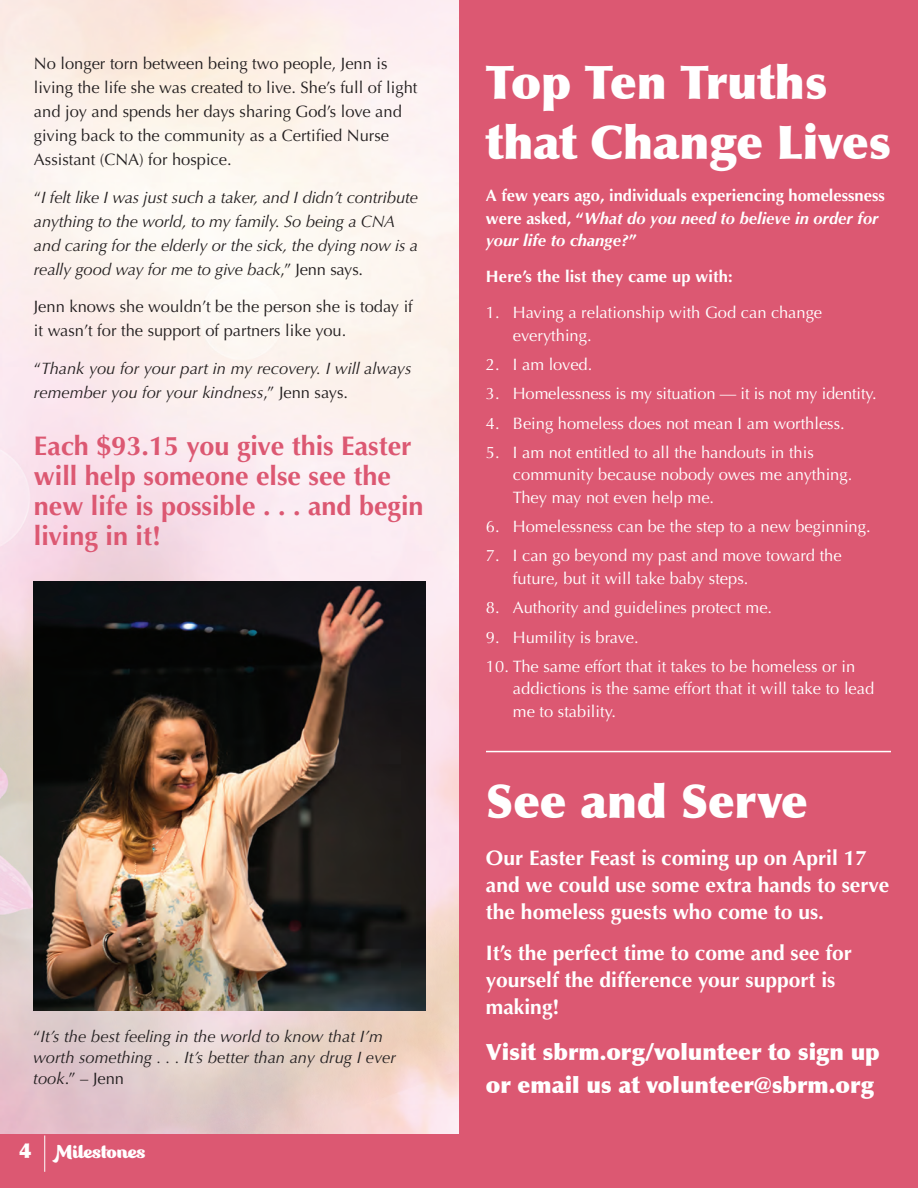
<style>
.page{position:relative;width:918px;height:1188px;background:#fff}
.page>*{position:absolute;margin:0;border:0;box-sizing:border-box;transform-origin:0 0}
.t1{font:900 46.5px/60px "Optima";letter-spacing:-.01em;color:#fff}
.t2{font:700 27px/30px "Optima";color:#dc5872}
.t3{font:900 22.5px/33px "Optima";color:#fff}
.t4{font:700 21px/27px "Optima";color:#fff}
.t5{font:18px "Maille";color:#fff}
.t6{font:16.5px/22.5px "Optima";color:#fff}
.t7{font:italic 16.5px/24px "Optima";letter-spacing:-.01em;color:#231f20}
.t8{font:16.5px/24px "Optima";color:#231f20}
.t9{font:700 16.5px/22.5px "Optima";color:#fff}
.s1{font-style:normal}
.s2{font-family:"Optima";font-weight:900;font-size:21px}
.s3{font-style:italic}
</style>
<div class="page">
<img style="left:0;top:0;width:459px;height:1134px">
<div style="left:0;top:1134px;width:918px;height:54px;background:#dc5872"></div>
<hr style="left:44px;top:1136px;width:1px;height:36px;background:#fff">
<img style="left:34px;top:582px;width:392px;height:428px">
<div style="left:459px;top:0;width:459px;height:1134px;background:#dc5872"></div>
<hr style="left:486px;top:751px;width:405px;height:1px;background:#fff">
<p class="t8" style="left:34px;top:52px;width:385px">No longer torn between being two people, Jenn is living the life she was created to live. She’s full of light and joy and spends her days sharing God’s love and giving back to the community as a Certified Nurse Assistant (CNA) for hospice.</p>
<p class="t7" style="left:34px;top:185px;width:386px"><span class="s1">“</span>I felt like I was just such a taker, and I didn’t contribute anything to the world, to my family. So being a CNA and caring for the elderly or the sick, the dying now is a really good way for me to give back<span class="s1">,” Jenn says.</span></p>
<p class="t8" style="left:34px;top:295px;width:380px">Jenn knows she wouldn’t be the person she is today if it wasn’t for the support of partners like you.</p>
<p class="t7" style="left:34px;top:356px;width:379px"><span class="s1">“</span>Thank you for your part in my recovery. I will always remember you for your kindness<span class="s1">,” Jenn says.</span></p>
<h2 class="t2" style="left:34px;top:431px;width:391px">Each $93.15 you give this Easter will help someone else see the new life is possible . . . and begin living in it!</h2>
<p class="t7" style="left:33px;top:1026px;width:364px;line-height:21px"><span class="s1">“</span>It’s the best feeling in the world to know that I’m worth something . . . It’s better than any drug I ever took<span class="s1">.” – Jenn</span></p>
<p class="t5" style="left:19px;top:1141px;width:128px"><span class="s2">4</span> Milestones</p>
<h1 class="t1" style="left:486px;top:52px;width:407px">Top Ten Truths that Change Lives</h1>
<p class="t9" style="left:486px;top:185px;width:400px">A few years ago, individuals experiencing homelessness were asked, “<span class="s3">What do you need to believe in order for your life to change?</span>”</p>
<p class="t9" style="left:486px;top:266px;width:248px">Here’s the list they came up with:</p>
<p class="t6" style="left:513px;top:302px;width:311px;text-indent:-27px">1. Having a relationship with God can change everything.</p>
<p class="t6" style="left:486px;top:354px;width:108px">2. I am loved.</p>
<p class="t6" style="left:486px;top:383px;width:392px">3. Homelessness is my situation — it is not my identity.</p>
<p class="t6" style="left:486px;top:412px;width:360px">4. Being homeless does not mean I am worthless.</p>
<p class="t6" style="left:513px;top:441px;width:341px;text-indent:-27px">5. I am not entitled to all the handouts in this community because nobody owes me anything.<br>They may not even help me.</p>
<p class="t6" style="left:486px;top:516px;width:386px">6. Homelessness can be the step to a new beginning.</p>
<p class="t6" style="left:513px;top:545px;width:330px;text-indent:-27px">7. I can go beyond my past and move toward the future, but it will take baby steps.</p>
<p class="t6" style="left:486px;top:597px;width:288px">8. Authority and guidelines protect me.</p>
<p class="t6" style="left:486px;top:626px;width:154px">9. Humility is brave.</p>
<p class="t6" style="left:513px;top:655px;width:363px;text-indent:-27px">10. The same effort that it takes to be homeless or in addictions is the same effort that it will take to lead me to stability.</p>
<h1 class="t1" style="left:486px;top:772px;width:323px">See and Serve</h1>
<p class="t4" style="left:486px;top:845px;width:405px">Our Easter Feast is coming up on April 17 and we could use some extra hands to serve the homeless guests who come to us.</p>
<p class="t4" style="left:486px;top:940px;width:368px">It’s the perfect time to come and see for yourself the difference your support is making!</p>
<h3 class="t3" style="left:486px;top:1036px;width:395px">Visit sbrm.org/volunteer to sign up or email us at volunteer@sbrm.org</h3>
</div>
